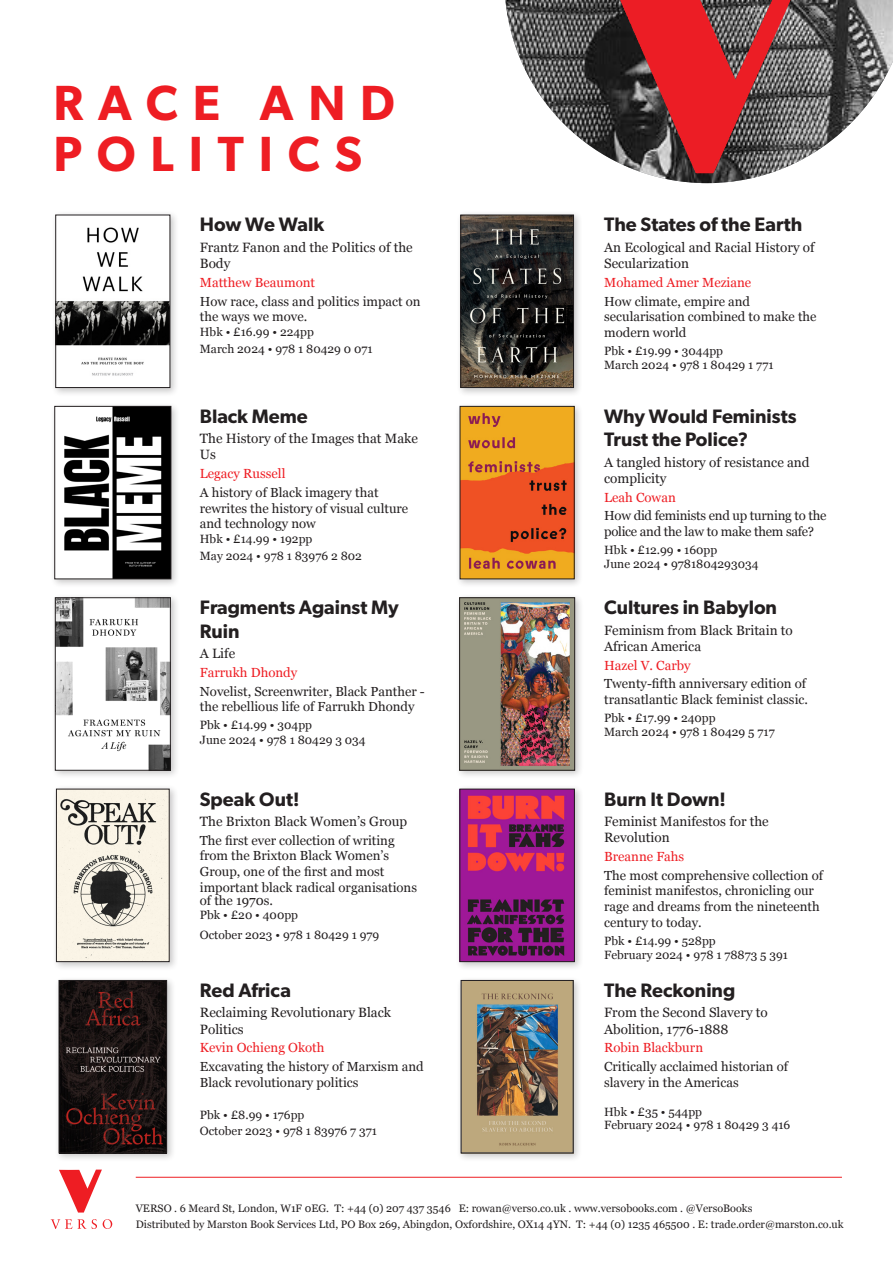
<style>
.page{position:relative;width:893px;height:1263px;background:#fff}
.page>*{position:absolute;margin:0;border:0;box-sizing:border-box;transform-origin:0 0}
.t1{font:600 49.5px "Gibson";letter-spacing:.3em;color:#ee1d23}
.t2{font:600 19.5px/23.4px "Gibson";color:#231f20}
.sub{font:13.5px/16.2px "Georgia";color:#231f20}
.blurb{font:13.2px/15.8px "Georgia";color:#231f20}
.author{font:13.2px "Georgia";color:#ee1d23}
.blurb-2{font:13.2px/15.8px "Georgia";letter-spacing:-.02em;color:#231f20}
.biblio{font:12px "Georgia";color:#231f20}
.medium_blurb{font:12px "Georgia";color:#231f20}
.t3{font:10.8px "Georgia";color:#231f20}
</style>
<div class="page">
<div style="left:51px;top:211px;width:128px;height:186px;background:#231f20;opacity:.25"></div>
<img style="left:57px;top:217px;width:111px;height:169px">
<div style="left:55px;top:215px;width:115px;height:173px;border:1px solid #231f20"></div>
<div style="left:50px;top:402px;width:130px;height:186px;background:#231f20;opacity:.25"></div>
<img style="left:56px;top:408px;width:113px;height:169px">
<div style="left:54px;top:406px;width:117px;height:173px;border:1px solid #231f20"></div>
<div style="left:51px;top:593px;width:128px;height:187px;background:#231f20;opacity:.25"></div>
<img style="left:57px;top:599px;width:112px;height:169px">
<div style="left:55px;top:597px;width:116px;height:173px;border:1px solid #231f20"></div>
<div style="left:52px;top:785px;width:126px;height:186px;background:#231f20;opacity:.25"></div>
<img style="left:58px;top:791px;width:109px;height:169px">
<div style="left:56px;top:789px;width:113px;height:173px;border:1px solid #231f20"></div>
<div style="left:55px;top:976px;width:121px;height:186px;background:#231f20;opacity:.25"></div>
<img style="left:61px;top:982px;width:104px;height:169px">
<div style="left:59px;top:980px;width:108px;height:173px;border:1px solid #231f20"></div>
<div style="left:456px;top:211px;width:127px;height:186px;background:#231f20;opacity:.25"></div>
<img style="left:462px;top:217px;width:110px;height:169px">
<div style="left:460px;top:215px;width:114px;height:173px;border:1px solid #231f20"></div>
<div style="left:456px;top:402px;width:128px;height:186px;background:#231f20;opacity:.25"></div>
<img style="left:462px;top:408px;width:110px;height:169px">
<div style="left:455px;top:593px;width:129px;height:187px;background:#231f20;opacity:.25"></div>
<img style="left:461px;top:599px;width:112px;height:169px">
<div style="left:459px;top:597px;width:116px;height:173px;border:1px solid #231f20"></div>
<div style="left:455px;top:785px;width:128px;height:186px;background:#231f20;opacity:.25"></div>
<img style="left:462px;top:791px;width:111px;height:169px">
<div style="left:460px;top:789px;width:115px;height:173px;border:1px solid #231f20"></div>
<div style="left:457px;top:976px;width:125px;height:186px;background:#231f20;opacity:.25"></div>
<img style="left:463px;top:982px;width:108px;height:169px">
<div style="left:461px;top:980px;width:112px;height:173px;border:1px solid #231f20"></div>
<hr style="left:136px;top:1177px;width:706px;height:1px;background:#ee1d23">
<svg style="left:59px;top:1169px;width:43px;height:43px"></svg>
<svg style="left:51px;top:1219px;width:35px;height:10px"></svg>
<svg style="left:92px;top:1219px;width:5px;height:10px"></svg>
<svg style="left:103px;top:1219px;width:9px;height:10px"></svg>
<img style="left:505px;top:0;width:388px;height:183px">
<img style="left:564px;top:0;width:285px;height:180px">
<p class="t1" style="left:53px;top:73px;width:343px">RACE AND</p>
<p class="t1" style="left:53px;top:125px;width:310px">POLITICS</p>
<p class="t2" style="left:200px;top:213px;width:126px">How We Walk</p>
<p class="sub" style="left:200px;top:239px;width:214px">Frantz Fanon and the Politics of the<br>Body</p>
<p class="author" style="left:200px;top:273px;width:117px">Matthew Beaumont</p>
<p class="blurb" style="left:200px;top:293px;width:222px">How race, class and politics impact on the ways we move.</p>
<p class="medium_blurb" style="left:200px;top:323px;width:116px">Hbk • £16.99 • 224pp</p>
<p class="biblio" style="left:200px;top:340px;width:174px">March 2024 • 978 1 80429 0 071</p>
<p class="t2" style="left:200px;top:404px;width:109px">Black Meme</p>
<p class="sub" style="left:200px;top:430px;width:220px">The History of the Images that Make<br>Us</p>
<p class="author" style="left:200px;top:464px;width:87px">Legacy Russell</p>
<p class="blurb" style="left:200px;top:484px;width:210px">A history of Black imagery that rewrites the history of visual culture and technology now</p>
<p class="medium_blurb" style="left:200px;top:530px;width:114px">Hbk • £14.99 • 192pp</p>
<p class="biblio" style="left:200px;top:547px;width:164px">May 2024 • 978 1 83976 2 802</p>
<p class="t2" style="left:200px;top:595px;width:200px">Fragments Against My<br>Ruin</p>
<p class="sub" style="left:200px;top:645px;width:37px">A Life</p>
<p class="author" style="left:200px;top:663px;width:99px">Farrukh Dhondy</p>
<p class="blurb" style="left:200px;top:682px;width:226px">Novelist, Screenwriter, Black Panther - the rebellious life of Farrukh Dhondy</p>
<p class="biblio" style="left:200px;top:716px;width:114px">Pbk • £14.99 • 304pp</p>
<p class="biblio" style="left:200px;top:731px;width:167px">June 2024 • 978 1 80429 3 034</p>
<p class="t2" style="left:200px;top:787px;width:101px">Speak Out!</p>
<p class="sub" style="left:200px;top:813px;width:209px">The Brixton Black Women’s Group</p>
<p class="blurb" style="left:200px;top:832px;width:219px">The first ever collection of writing from the Brixton Black Women’s Group, one of the first and most important black radical organisations</p>
<p class="blurb" style="left:200px;top:892px;width:75px">of the 1970s.</p>
<p class="medium_blurb" style="left:200px;top:906px;width:100px">Pbk • £20 • 400pp</p>
<p class="biblio" style="left:200px;top:926px;width:181px">October 2023 • 978 1 80429 1 979</p>
<p class="t2" style="left:200px;top:978px;width:93px">Red Africa</p>
<p class="sub" style="left:200px;top:1004px;width:193px">Reclaiming Revolutionary Black<br>Politics</p>
<p class="author" style="left:200px;top:1038px;width:126px">Kevin Ochieng Okoth</p>
<p class="blurb" style="left:200px;top:1058px;width:225px">Excavating the history of Marxism and<br>Black revolutionary politics</p>
<p class="medium_blurb" style="left:200px;top:1106px;width:106px">Pbk • £8.99 • 176pp</p>
<p class="biblio" style="left:200px;top:1122px;width:179px">October 2023 • 978 1 83976 7 371</p>
<p class="t2" style="left:604px;top:213px;width:200px">The States of the Earth</p>
<p class="sub" style="left:604px;top:239px;width:212px">An Ecological and Racial History of<br>Secularization</p>
<p class="author" style="left:604px;top:273px;width:149px">Mohamed Amer Meziane</p>
<p class="blurb" style="left:604px;top:293px;width:214px">How climate, empire and secularisation combined to make the modern world</p>
<p class="biblio" style="left:604px;top:342px;width:120px">Pbk • £19.99 • 3044pp</p>
<p class="biblio" style="left:604px;top:356px;width:171px">March 2024 • 978 1 80429 1 771</p>
<p class="t2" style="left:604px;top:404px;width:194px">Why Would Feminists<br>Trust the Police?</p>
<p class="sub" style="left:604px;top:453px;width:207px">A tangled history of resistance and complicity</p>
<p class="author" style="left:604px;top:487px;width:73px">Leah Cowan</p>
<p class="blurb-2" style="left:604px;top:507px;width:224px">How did feminists end up turning to the police and the law to make them safe?</p>
<p class="biblio" style="left:604px;top:541px;width:115px">Hbk • £12.99 • 160pp</p>
<p class="biblio" style="left:604px;top:555px;width:156px">June 2024 • 9781804293034</p>
<p class="t2" style="left:604px;top:595px;width:174px">Cultures in Babylon</p>
<p class="sub" style="left:604px;top:621px;width:190px">Feminism from Black Britain to<br>African America</p>
<p class="author" style="left:604px;top:655px;width:88px">Hazel V. Carby</p>
<p class="blurb" style="left:604px;top:675px;width:205px">Twenty-fifth anniversary edition of transatlantic Black feminist classic.</p>
<p class="biblio" style="left:604px;top:709px;width:113px">Pbk • £17.99 • 240pp</p>
<p class="biblio" style="left:604px;top:723px;width:172px">March 2024 • 978 1 80429 5 717</p>
<p class="t2" style="left:604px;top:787px;width:123px">Burn It Down!</p>
<p class="sub" style="left:604px;top:813px;width:166px">Feminist Manifestos for the<br>Revolution</p>
<p class="author" style="left:604px;top:847px;width:82px">Breanne Fahs</p>
<p class="blurb" style="left:604px;top:867px;width:220px">The most comprehensive collection of feminist manifestos, chronicling our rage and dreams from the nineteenth century to today.</p>
<p class="biblio" style="left:604px;top:932px;width:113px">Pbk • £14.99 • 528pp</p>
<p class="biblio" style="left:604px;top:946px;width:185px">February 2024 • 978 1 78873 5 391</p>
<p class="t2" style="left:604px;top:978px;width:133px">The Reckoning</p>
<p class="sub" style="left:604px;top:1004px;width:165px">From the Second Slavery to<br>Abolition, 1776-1888</p>
<p class="author" style="left:604px;top:1038px;width:100px">Robin Blackburn</p>
<p class="blurb" style="left:604px;top:1058px;width:185px">Critically acclaimed historian of slavery in the Americas</p>
<p class="medium_blurb" style="left:604px;top:1103px;width:99px">Hbk • £35 • 544pp</p>
<p class="biblio" style="left:604px;top:1116px;width:188px">February 2024 • 978 1 80429 3 416</p>
<p class="t3" style="left:136px;top:1201px;width:618px">VERSO . 6 Meard St, London, W1F 0EG. T: +44 (0) 207 437 3546 E: rowan@verso.co.uk . www.versobooks.com . @VersoBooks</p>
<p class="t3" style="left:136px;top:1216px;width:709px">Distributed by Marston Book Services Ltd, PO Box 269, Abingdon, Oxfordshire, OX14 4YN. T: +44 (0) 1235 465500 . E: trade.order@marston.co.uk</p>
</div>
